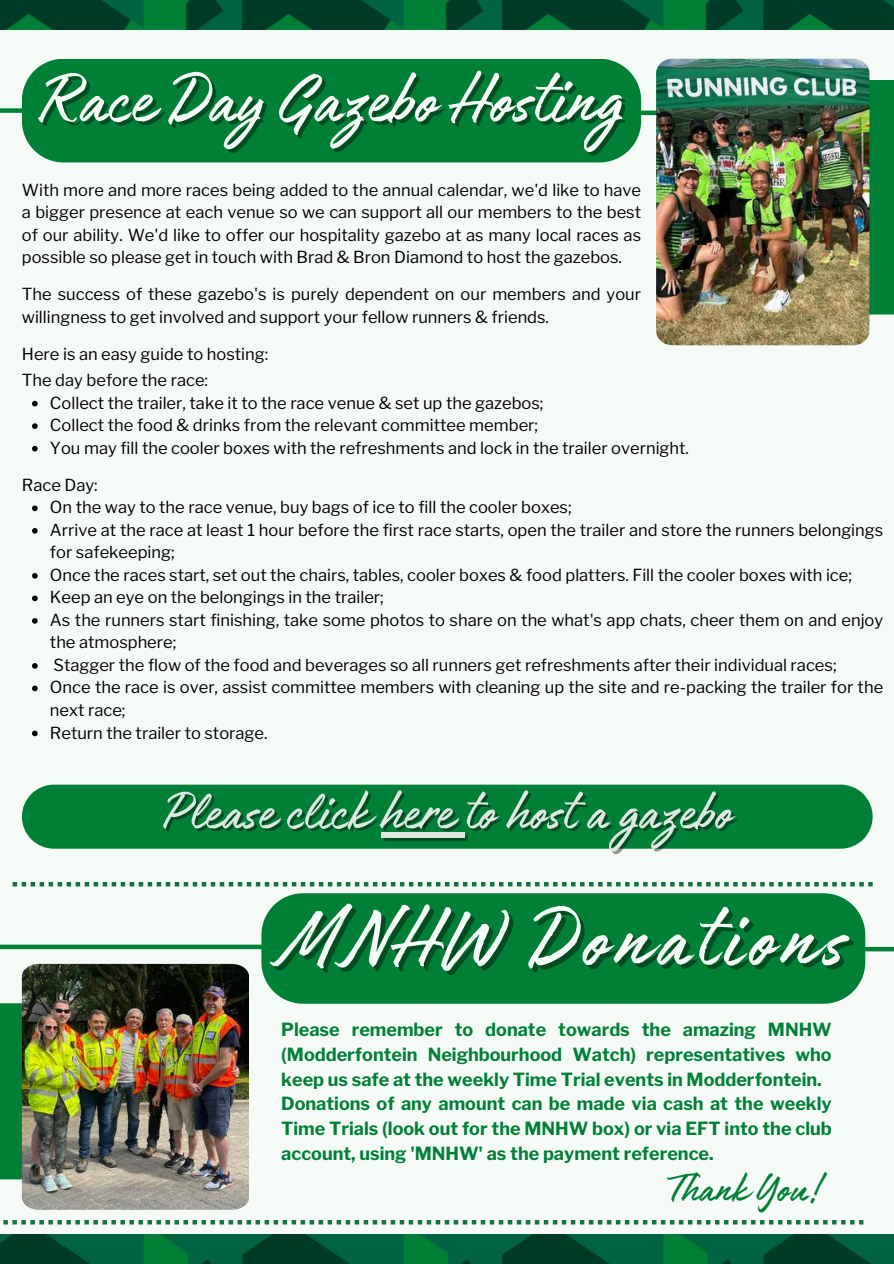
<style>
.page{position:relative;width:894px;height:1264px;background:#fff}
.page>*{position:absolute;margin:0;border:0;box-sizing:border-box;transform-origin:0 0}
.t1{font:94.5px "Authenia Solid";letter-spacing:.055em;color:#f6faf7}
.t2{font:79.5px "Authenia Solid";color:#f6faf7}
.t3{font:60px "Authenia Solid";color:#dee8e0}
.t4{font:45px "Authenia Solid";color:#008037}
.t5{font:700 18px/24.8px "Libre Franklin";color:#008037}
.t6{font:16.5px/22.5px "Libre Franklin";color:#000}
.s1{color:rgb(0 0 0/.4)}
</style>
<div class="page">
<img style="left:0;top:0;width:893px;height:1263px">
<div style="left:381px;top:831px;width:83px;height:6px;background:#dee8e0"></div>
<h2 class="t2" style="left:40px;top:58px;width:585px">Race Day Gazebo Hosting</h2>
<p class="t6" style="left:22px;top:178px;width:620px;text-align:justify">With more and more races being added to the annual calendar, we'd like to have a bigger presence at each venue so we can support all our members to the best of our ability. We'd like to offer our hospitality gazebo at as many local races as possible so please get in touch with Brad &amp; Bron Diamond to host the gazebos.</p>
<p class="t6" style="left:22px;top:283px;width:620px">The success of these gazebo's is purely dependent on our members and your willingness to get involved and support your fellow runners &amp; friends.</p>
<p class="t6" style="left:22px;top:343px;width:248px">Here is an easy guide to hosting:</p>
<p class="t6" style="left:50px;top:369px;width:640px;text-indent:-28px">The day before the race:<br>Collect the trailer, take it to the race venue &amp; set up the gazebos;<br>Collect the food &amp; drinks from the relevant committee member;<br>You may fill the cooler boxes with the refreshments and lock in the trailer overnight.</p>
<p class="t6" style="left:50px;top:473px;width:834px;text-indent:-28px">Race Day:<br>On the way to the race venue, buy bags of ice to fill the cooler boxes;<br>Arrive at the race at least 1 hour before the first race starts, open the trailer and store the runners belongings for safekeeping;<br>Once the races start, set out the chairs, tables, cooler boxes &amp; food platters. Fill the cooler boxes with ice; Keep an eye on the belongings in the trailer;<br>As the runners start finishing, take some photos to share on the what's app chats, cheer them on and enjoy the atmosphere;<br>Stagger the flow of the food and beverages so all runners get refreshments after their individual races;<br>Once the race is over, assist committee members with cleaning up the site and re-packing the trailer for the next race;<br>Return the trailer to storage.</p>
<h3 class="t3" style="left:161px;top:780px;width:572px">Please click <span class="s1">here</span>to host a gazebo</h3>
<h1 class="t1" style="left:277px;top:889px;width:569px">MNHW Donations</h1>
<p class="t5" style="left:281px;top:1017px;width:552px">Please remember to donate towards the amazing MNHW (Modderfontein Neighbourhood Watch) representatives who keep us safe at the weekly Time Trial events in Modderfontein.<br>Donations of any amount can be made via cash at the weekly Time Trials (look out for the MNHW box) or via EFT into the club account, using 'MNHW' as the payment reference.</p>
<h3 class="t4" style="left:668px;top:1165px;width:154px">Thank You!</h3>
</div>
